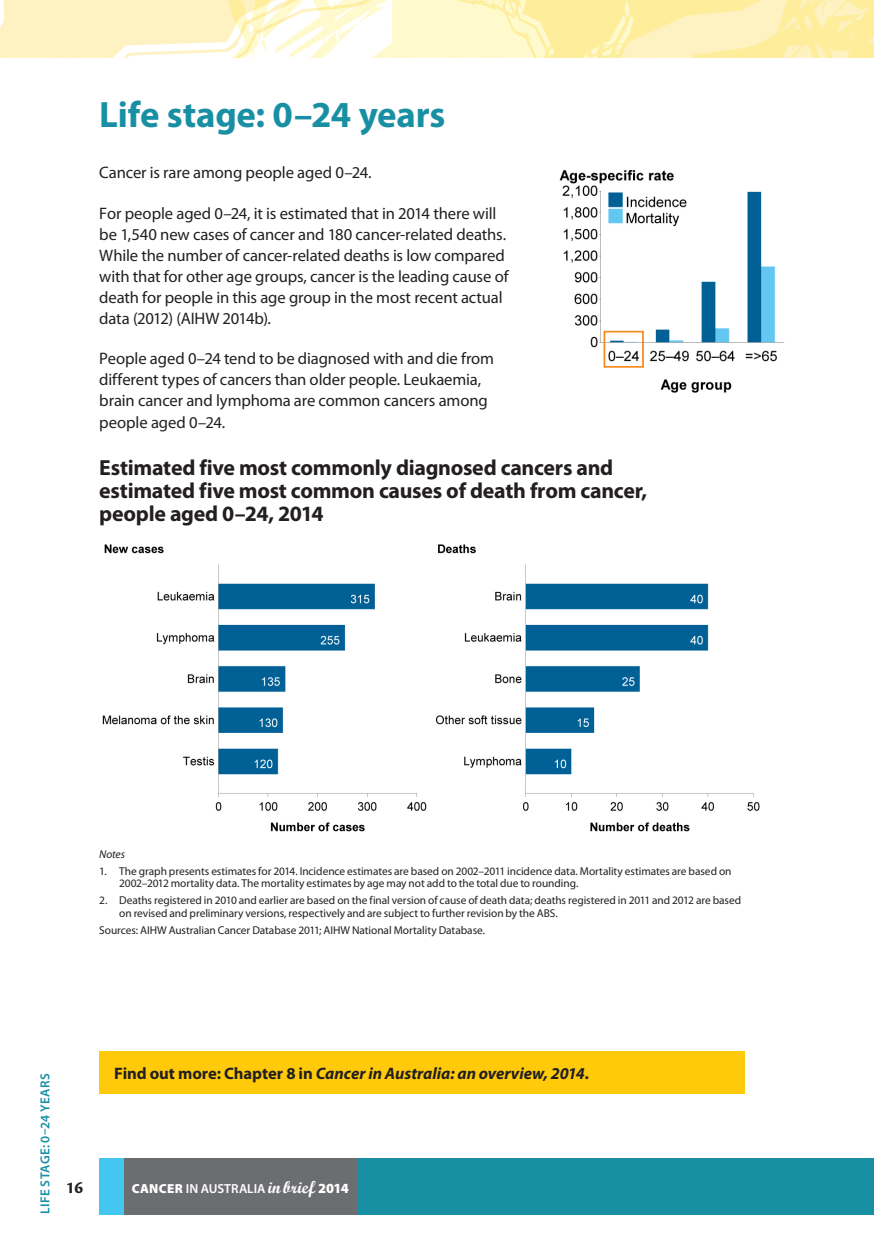
<style>
.page{position:relative;width:874px;height:1241px;background:#fff}
.page>*{position:absolute;margin:0;border:0;box-sizing:border-box;transform-origin:0 0}
._01_heading_1_no_nes{font:700 36.75px "Myriad Pro";letter-spacing:-.005em;color:#198fa4}
._03_Table___Figure_H{font:700 21.88px/22.8px "Myriad Pro";letter-spacing:-.015em;color:#231f20}
.t1{font:700 17.5px "Cronos Pro";color:#231f20}
._01_AIHW_body_text{font:16.62px/21px "Myriad Pro";letter-spacing:-.005em;color:#231f20}
._01_AIHW_body_text-2{font:italic 700 16.62px "Myriad Pro";color:#231f20}
.t2{font:600 13.12px "Myriad Pro";letter-spacing:-.005em;color:#fff}
._03_Side_navigation{font:600 13.12px "Myriad Pro";letter-spacing:.025em;color:#198fa4}
._02_Notes{font:11.38px/12.2px "Myriad Pro";letter-spacing:-.005em;color:#231f20}
._02_Notes-2{font:italic 11.38px "Myriad Pro";letter-spacing:-.01em;color:#231f20}
.s1{font-style:normal}
.s2{font-weight:900}
.s3{font-family:"Script MT Bold";font-weight:400;font-size:17.5px}
.s4{font-weight:900;font-size:14px}
</style>
<div class="page">
<img style="left:102px;top:544px;width:658px;height:288px">
<div style="left:99px;top:1051px;width:645px;height:42px;background:#feca0a"></div>
<img style="left:559px;top:170px;width:225px;height:223px">
<div style="left:603px;top:331px;width:40px;height:36px;border:2px solid #f68b1f"></div>
<div style="left:99px;top:1158px;width:774px;height:56px;background:#198fa4"></div>
<div style="left:119px;top:1158px;width:238px;height:56px;background:#6c6d70"></div>
<div style="left:99px;top:1158px;width:25px;height:56px;background:#43c7f0"></div>
<div style="left:0;top:0;width:134px;height:58px;background:#fef1c2"></div>
<svg style="left:134px;top:0;width:740px;height:58px"></svg>
<p class="_01_heading_1_no_nes" style="left:99px;top:90px;width:347px">Life stage: 0–24 years</p>
<p class="_01_AIHW_body_text" style="left:99px;top:161px;width:273px">Cancer is rare among people aged 0–24.</p>
<p class="_01_AIHW_body_text" style="left:99px;top:202px;width:410px">For people aged 0–24, it is estimated that in 2014 there will be 1,540 new cases of cancer and 180 cancer-related deaths.<br>While the number of cancer-related deaths is low compared with that for other age groups, cancer is the leading cause of death for people in this age group in the most recent actual data (2012) (AIHW 2014b).</p>
<p class="_01_AIHW_body_text" style="left:99px;top:348px;width:396px">People aged 0–24 tend to be diagnosed with and die from different types of cancers than older people. Leukaemia, brain cancer and lymphoma are common cancers among people aged 0–24.</p>
<p class="_03_Table___Figure_H" style="left:99px;top:455px;width:549px">Estimated five most commonly diagnosed cancers and estimated five most common causes of death from cancer, people aged 0–24, 2014</p>
<p class="_02_Notes-2" style="left:99px;top:846px;width:27px">Notes</p>
<p class="_02_Notes" style="left:119px;top:864px;width:613px;text-indent:-20px">1. The graph presents estimates for 2014. Incidence estimates are based on 2002–2011 incidence data. Mortality estimates are based on<br>2002–2012 mortality data. The mortality estimates by age may not add to the total due to rounding.</p>
<p class="_02_Notes" style="left:119px;top:894px;width:623px;text-indent:-20px">2. Deaths registered in 2010 and earlier are based on the final version of cause of death data; deaths registered in 2011 and 2012 are based on revised and preliminary versions, respectively and are subject to further revision by the ABS.</p>
<p class="_02_Notes" style="left:99px;top:923px;width:387px">Sources: AIHW Australian Cancer Database 2011; AIHW National Mortality Database.</p>
<p class="_03_Side_navigation" style="left:37px;top:1213px;width:141px;rotate:-90deg">LIFE STAGE: 0–24 YEARS</p>
<p class="_01_AIHW_body_text-2" style="left:114px;top:1062px;width:476px"><span class="s1">Find out more: Chapter 8 in</span> Cancer in Australia: an overview, 2014.</p>
<h3 class="t1" style="left:66px;top:1177px;width:19px">16</h3>
<p class="t2" style="left:132px;top:1179px;width:218px"><span class="s2">CANCER</span> IN AUSTRALIA <span class="s3">in brief</span> <span class="s4">2014</span></p>
</div>
